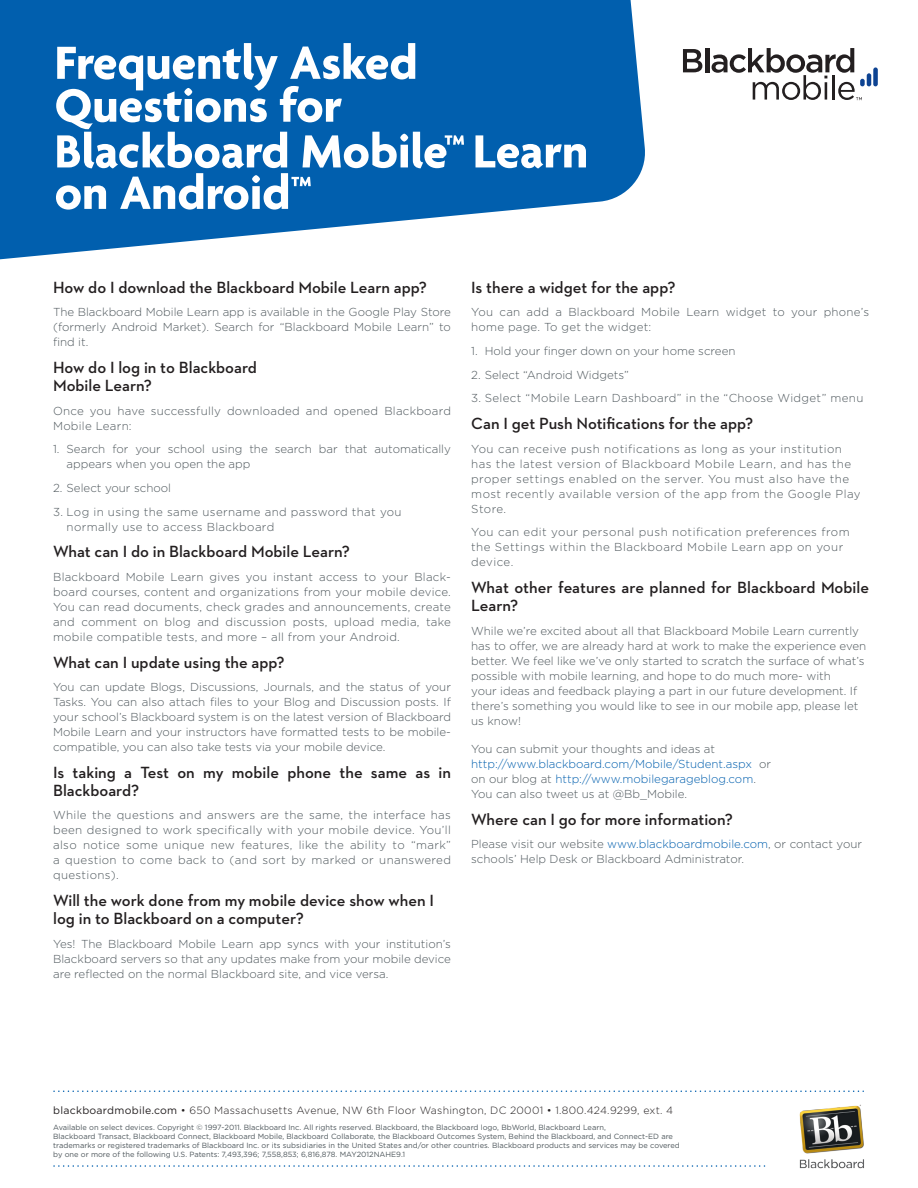
<style>
.page{position:relative;width:918px;height:1188px;background:#fff}
.page>*{position:absolute;margin:0;border:0;box-sizing:border-box;transform-origin:0 0}
.t1{font:700 50.25px/44.2px "Agenda";color:#fff}
.BODY_TITLE{font:600 16.5px/18px "Neutraface 2 Text";color:#231f20}
.BODY{font:600 16.5px/18px "Neutraface 2 Text";color:#231f20}
.BODY-2{font:300 11.55px/15px "Gotham";color:#4e575c;text-align:justify}
.BODY-3{font:300 11.55px/15px "Gotham";letter-spacing:.04em;color:#4e575c}
.BODY-4{font:300 11.55px/15px "Gotham";letter-spacing:.02em;color:#4e575c}
.BODY-5{font:300 11.55px/15px "Gotham";letter-spacing:.03em;color:#4e575c}
.t2{font:300 10.5px "Gotham";letter-spacing:.025em;color:#231f20}
.t3{font:7.5px/9px "Gotham";color:#4e575c}
.s1{color:#015fae}
.s2{font-weight:400}
</style>
<div class="page">
<img style="left:799px;top:1104px;width:65px;height:65px">
<svg style="left:54px;top:1165px;width:711px;height:2px"></svg>
<svg style="left:54px;top:1090px;width:809px;height:2px"></svg>
<svg style="left:0;top:0;width:645px;height:260px;background:#2273b8"></svg>
<svg style="left:683px;top:49px;width:19px;height:23px"></svg>
<hr style="left:705px;top:48px;width:4px;height:24px;background:#231f20">
<svg style="left:712px;top:48px;width:166px;height:52px"></svg>
<p class="t1" style="left:55px;top:44px;width:535px">Frequently Asked<br>Questions for<br>Blackboard Mobile™ Learn</p>
<p class="t1" style="left:55px;top:174px;width:259px">on Android™</p>
<p class="BODY_TITLE" style="left:53px;top:278px;width:375px">How do I download the Blackboard Mobile Learn app?</p>
<p class="BODY-2" style="left:53px;top:305px;width:399px">The Blackboard Mobile Learn app is available in the Google Play Store (formerly Android Market). Search for “Blackboard Mobile Learn” to find it.</p>
<p class="BODY" style="left:53px;top:358px;width:205px">How do I log in to Blackboard<br>Mobile Learn?</p>
<p class="BODY-4" style="left:53px;top:403px;width:399px">Once you have successfully downloaded and opened Blackboard<br>Mobile Learn:</p>
<p class="BODY-2" style="left:67px;top:441px;width:386px;text-indent:-14px">1. Search for your school using the search bar that automatically appears when you open the app</p>
<p class="BODY-2" style="left:53px;top:480px;width:120px">2. Select your school</p>
<p class="BODY-5" style="left:67px;top:504px;width:337px;text-indent:-14px">3. Log in using the same username and password that you normally use to access Blackboard</p>
<p class="BODY_TITLE" style="left:53px;top:542px;width:298px">What can I do in Blackboard Mobile Learn?</p>
<p class="BODY-2" style="left:53px;top:569px;width:399px">Blackboard Mobile Learn gives you instant access to your Black&shy;board courses, content and organizations from your mobile device.<br>You can read documents, check grades and announcements, create and comment on blog and discussion posts, upload media, take mobile compatible tests, and more – all from your Android.</p>
<p class="BODY_TITLE" style="left:53px;top:653px;width:233px">What can I update using the app?</p>
<p class="BODY-2" style="left:53px;top:679px;width:399px">You can update Blogs, Discussions, Journals, and the status of your Tasks. You can also attach files to your Blog and Discussion posts. If your school’s Blackboard system is on the latest version of Blackboard Mobile Learn and your instructors have formatted tests to be mobile&shy;compatible, you can also take tests via your mobile device.</p>
<p class="BODY" style="left:53px;top:763px;width:399px">Is taking a Test on my mobile phone the same as in<br>Blackboard?</p>
<p class="BODY-2" style="left:53px;top:808px;width:399px">While the questions and answers are the same, the interface has been designed to work specifically with your mobile device. You’ll also notice some unique new features, like the ability to “mark” a question to come back to (and sort by marked or unanswered questions).</p>
<p class="BODY_TITLE" style="left:53px;top:891px;width:383px">Will the work done from my mobile device show when I log in to Blackboard on a computer?</p>
<p class="BODY-2" style="left:53px;top:936px;width:399px">Yes! The Blackboard Mobile Learn app syncs with your institution’s Blackboard servers so that any updates make from your mobile device are reflected on the normal Blackboard site, and vice versa.</p>
<p class="BODY" style="left:471px;top:278px;width:206px">Is there a widget for the app?</p>
<p class="BODY-4" style="left:471px;top:305px;width:399px">You can add a Blackboard Mobile Learn widget to your phone’s home page. To get the widget:</p>
<p class="BODY-2" style="left:471px;top:343px;width:266px">1. Hold your finger down on your home screen</p>
<p class="BODY-2" style="left:471px;top:367px;width:159px">2. Select “Android Widgets”</p>
<p class="BODY-5" style="left:471px;top:390px;width:394px">3. Select “Mobile Learn Dashboard” in the “Choose Widget” menu</p>
<p class="BODY_TITLE" style="left:471px;top:414px;width:283px">Can I get Push Notifications for the app?</p>
<p class="BODY-3" style="left:471px;top:441px;width:391px">You can receive push notifications as long as your institution has the latest version of Blackboard Mobile Learn, and has the proper settings enabled on the server. You must also have the most recently available version of the app from the Google Play Store.</p>
<p class="BODY-3" style="left:471px;top:524px;width:380px">You can edit your personal push notification preferences from the Settings within the Blackboard Mobile Learn app on your device.</p>
<p class="BODY" style="left:471px;top:578px;width:399px">What other features are planned for Blackboard Mobile<br>Learn?</p>
<p class="BODY-2" style="left:471px;top:623px;width:396px;text-align:left">While we’re excited about all that Blackboard Mobile Learn currently has to offer, we are already hard at work to make the experience even better. We feel like we’ve only started to scratch the surface of what’s possible with mobile learning, and hope to do much more- with<br>your ideas and feedback playing a part in our future development. If there’s something you would like to see in our mobile app, please let us know!</p>
<p class="BODY-2" style="left:471px;top:741px;width:301px;text-align:left">You can submit your thoughts and ideas at <span class="s1">http://www.blackboard.com/Mobile/Student.aspx</span> or on our blog at <span class="s1">http://www.mobilegarageblog.com</span>.<br>You can also tweet us at @Bb_Mobile.</p>
<p class="BODY" style="left:471px;top:810px;width:263px">Where can I go for more information?</p>
<p class="BODY-2" style="left:471px;top:836px;width:392px">Please visit our website <span class="s1">www.blackboardmobile.com</span>, or contact your schools’ Help Desk or Blackboard Administrator.</p>
<p class="t2" style="left:53px;top:1104px;width:621px"><span class="s2">blackboardmobile.com</span> • 650 Massachusetts Avenue, NW 6th Floor Washington, DC 20001 • 1.800.424.9299, ext. 4</p>
<p class="t3" style="left:53px;top:1122px;width:554px">Available on select devices. Copyright © 1997-2011. Blackboard Inc. All rights reserved. Blackboard, the Blackboard logo, BbWorld, Blackboard Learn,</p>
<p class="t3" style="left:53px;top:1131px;width:628px">Blackboard Transact, Blackboard Connect, Blackboard Mobile, Blackboard Collaborate, the Blackboard Outcomes System, Behind the Blackboard, and Connect-ED are trademarks or registered trademarks of Blackboard Inc. or its subsidiaries in the United States and/or other countries. Blackboard products and services may be covered by one or more of the following U.S. Patents: 7,493,396; 7,558,853; 6,816,878. MAY2012NAHE9.1</p>
</div>
